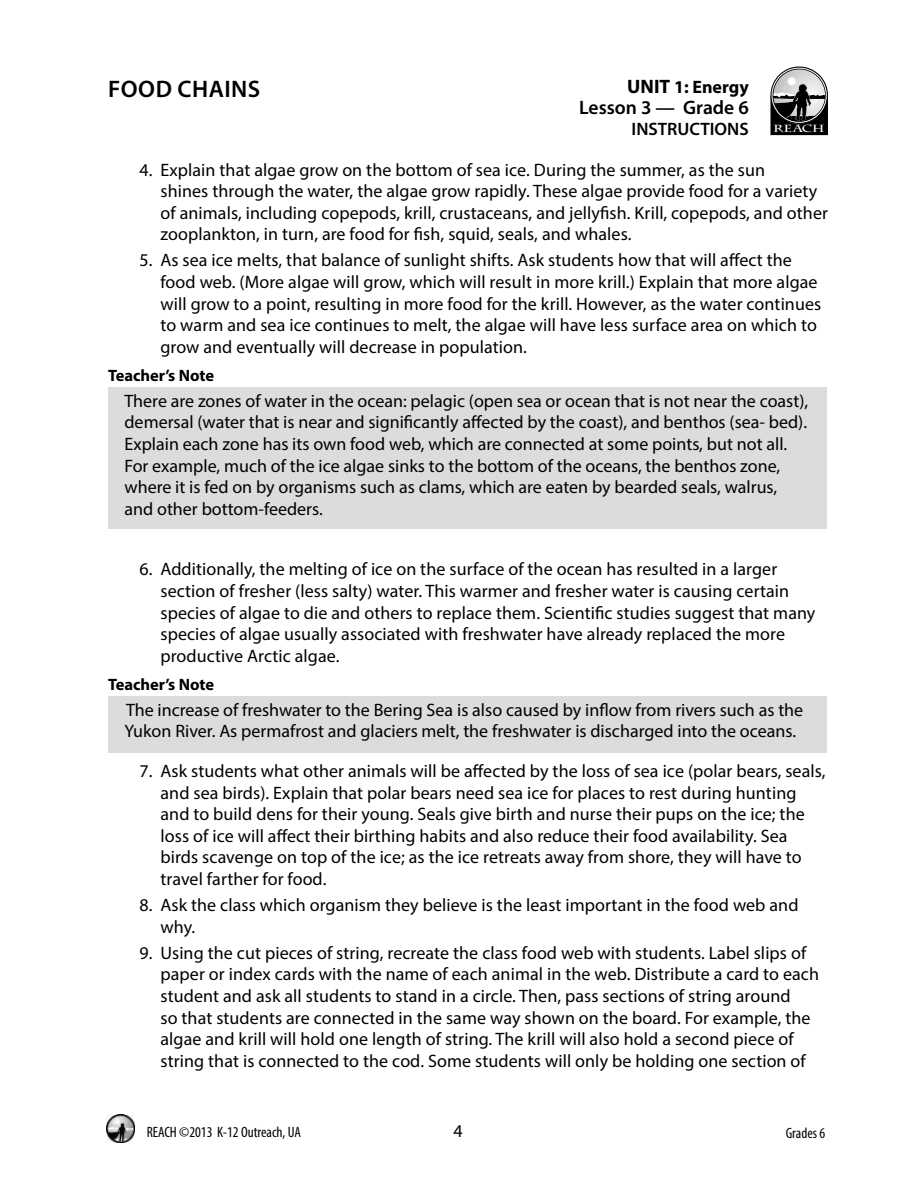
<style>
.page{position:relative;width:918px;height:1188px;background:#fff}
.page>*{position:absolute;margin:0;border:0;box-sizing:border-box;transform-origin:0 0}
.t1{font:600 24px "Myriad Pro";letter-spacing:.02em;color:#000}
.t2{font:600 19.5px "Myriad Pro";letter-spacing:-.005em;color:#000}
.t3{font:18px/21.6px "Myriad Pro";letter-spacing:.005em;color:#000}
.t4{font:700 18px "Myriad Pro";color:#000}
.t5{font:600 18px "Myriad Pro";color:#000}
.t6{font:700 16.5px "Myriad Pro";color:#000}
.t7{font:condensed 15px "Myriad Pro";color:#000}
.t8{font:700 10.35px "Charlemagne Std";color:#fff;scale:1.33 1}
.s1{font-size:19.5px}
</style>
<div class="page">
<img style="left:107px;top:1114px;width:28px;height:28px">
<div style="left:771px;top:96px;width:56px;height:39px;background:#000"></div>
<svg style="left:770px;top:66px;width:58px;height:60px"></svg>
<div style="left:108px;top:387px;width:718px;height:142px;background:#dcdcdc"></div>
<div style="left:108px;top:696px;width:718px;height:56px;background:#dcdcdc"></div>
<h1 class="t1" style="left:108px;top:73px;width:154px">food chains</h1>
<p class="t4" style="left:627px;top:75px;width:123px"><span class="s1">UNIT</span> 1: Energy</p>
<p class="t2" style="left:579px;top:95px;width:171px">Lesson 3 — Grade 6</p>
<p class="t5" style="left:632px;top:117px;width:89px">INSTRUCTIONS</p>
<p class="t8" style="left:773px;top:123px;width:40px">REACH</p>
<p class="t3" style="left:161px;top:158px;width:669px;text-indent:-21px">4. Explain that algae grow on the bottom of sea ice. During the summer, as the sun<br>shines through the water, the algae grow rapidly. These algae provide food for a variety of animals, including copepods, krill, crustaceans, and jellyfish. Krill, copepods, and other zooplankton, in turn, are food for fish, squid, seals, and whales.</p>
<p class="t3" style="left:161px;top:249px;width:662px;text-indent:-21px">5. As sea ice melts, that balance of sunlight shifts. Ask students how that will affect the food web. (More algae will grow, which will result in more krill.) Explain that more algae will grow to a point, resulting in more food for the krill. However, as the water continues to warm and sea ice continues to melt, the algae will have less surface area on which to grow and eventually will decrease in population.</p>
<p class="t6" style="left:108px;top:365px;width:108px">Teacher’s Note</p>
<p class="t3" style="left:124px;top:390px;width:685px">There are zones of water in the ocean: pelagic (open sea or ocean that is not near the coast), demersal (water that is near and significantly affected by the coast), and benthos (sea- bed).<br>Explain each zone has its own food web, which are connected at some points, but not all.<br>For example, much of the ice algae sinks to the bottom of the oceans, the benthos zone, where it is fed on by organisms such as clams, which are eaten by bearded seals, walrus, and other bottom-feeders.</p>
<p class="t3" style="left:160px;top:558px;width:656px;text-indent:-21px">6. Additionally, the melting of ice on the surface of the ocean has resulted in a larger section of fresher (less salty) water. This warmer and fresher water is causing certain species of algae to die and others to replace them. Scientific studies suggest that many species of algae usually associated with freshwater have already replaced the more productive Arctic algae.</p>
<p class="t6" style="left:108px;top:674px;width:108px">Teacher’s Note</p>
<p class="t3" style="left:125px;top:699px;width:680px">The increase of freshwater to the Bering Sea is also caused by inflow from rivers such as the<br>Yukon River. As permafrost and glaciers melt, the freshwater is discharged into the oceans.</p>
<p class="t3" style="left:161px;top:760px;width:667px;text-indent:-21px">7. Ask students what other animals will be affected by the loss of sea ice (polar bears, seals, and sea birds). Explain that polar bears need sea ice for places to rest during hunting and to build dens for their young. Seals give birth and nurse their pups on the ice; the loss of ice will affect their birthing habits and also reduce their food availability. Sea birds scavenge on top of the ice; as the ice retreats away from shore, they will have to travel farther for food.</p>
<p class="t3" style="left:161px;top:894px;width:640px;text-indent:-21px">8. Ask the class which organism they believe is the least important in the food web and why.</p>
<p class="t3" style="left:161px;top:942px;width:660px;text-indent:-21px">9. Using the cut pieces of string, recreate the class food web with students. Label slips of paper or index cards with the name of each animal in the web. Distribute a card to each student and ask all students to stand in a circle. Then, pass sections of string around<br>so that students are connected in the same way shown on the board. For example, the algae and krill will hold one length of string. The krill will also hold a second piece of string that is connected to the cod. Some students will only be holding one section of</p>
<p class="t7" style="left:147px;top:1123px;width:156px">REACH ©2013 K-12 Outreach, UA</p>
<p class="t3" style="left:454px;top:1120px;width:11px">4</p>
<p class="t7" style="left:786px;top:1124px;width:41px">Grades 6</p>
</div>
